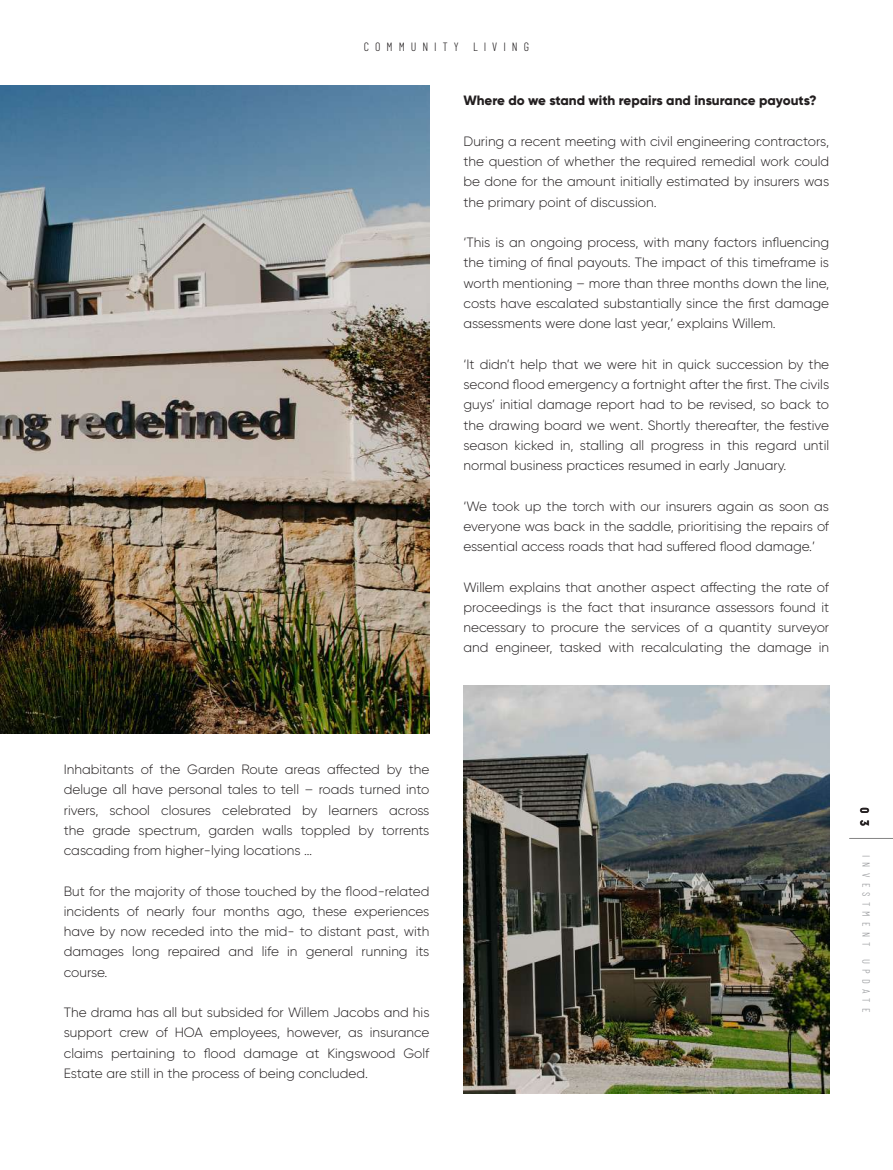
<style>
.page{position:relative;width:893px;height:1170px;background:#fff}
.page>*{position:absolute;margin:0;border:0;box-sizing:border-box;transform-origin:0 0}
.t1{font:300 13.5px/20.2px "Gilroy";color:#231f20;text-align:justify}
.t2{font:800 13.5px "Gilroy";color:#231f20}
.t3{font:300 12px "Barlow Condensed";letter-spacing:.5em;color:#231f20}
.t4{font:700 12px "Baron Neue";color:#231f20}
.t5{font:300 10.5px "Barlow Condensed";letter-spacing:.5em;color:#939598}
</style>
<div class="page">
<img style="left:0;top:85px;width:429px;height:648px">
<hr style="left:849px;top:838px;width:44px;height:1px;background:#898888">
<img style="left:463px;top:685px;width:366px;height:408px">
<p class="t3" style="left:364px;top:40px;width:167px">COMMUNITY LIVING</p>
<p class="t2" style="left:463px;top:92px;width:355px">Where do we stand with repairs and insurance payouts?</p>
<p class="t1" style="left:463px;top:131px;width:367px">During a recent meeting with civil engineering contractors, the question of whether the required remedial work could be done for the amount initially estimated by insurers was the primary point of discussion.</p>
<p class="t1" style="left:463px;top:232px;width:367px">‘This is an ongoing process, with many factors influencing the timing of final payouts. The impact of this timeframe is worth mentioning – more than three months down the line, costs have escalated substantially since the first damage assessments were done last year,’ explains Willem.</p>
<p class="t1" style="left:463px;top:354px;width:367px">‘It didn’t help that we were hit in quick succession by the second flood emergency a fortnight after the first. The civils guys’ initial damage report had to be revised, so back to the drawing board we went. Shortly thereafter, the festive season kicked in, stalling all progress in this regard until normal business practices resumed in early January.</p>
<p class="t1" style="left:463px;top:495px;width:367px">‘We took up the torch with our insurers again as soon as everyone was back in the saddle, prioritising the repairs of essential access roads that had suffered flood damage.’</p>
<p class="t1" style="left:463px;top:576px;width:367px">Willem explains that another aspect affecting the rate of proceedings is the fact that insurance assessors found it necessary to procure the services of a quantity surveyor and engineer, tasked with recalculating the damage in</p>
<p class="t1" style="left:64px;top:759px;width:367px">Inhabitants of the Garden Route areas affected by the deluge all have personal tales to tell – roads turned into rivers, school closures celebrated by learners across the grade spectrum, garden walls toppled by torrents cascading from higher-lying locations …</p>
<p class="t1" style="left:64px;top:880px;width:367px">But for the majority of those touched by the flood-related incidents of nearly four months ago, these experiences have by now receded into the mid- to distant past, with damages long repaired and life in general running its course.</p>
<p class="t1" style="left:64px;top:1002px;width:367px">The drama has all but subsided for Willem Jacobs and his support crew of HOA employees, however, as insurance claims pertaining to flood damage at Kingswood Golf Estate are still in the process of being concluded.</p>
<p class="t4" style="left:872px;top:806px;width:20px;rotate:90deg">0 3</p>
<p class="t5" style="left:873px;top:854px;width:159px;rotate:90deg">INVESTMENT UPDATE</p>
</div>
